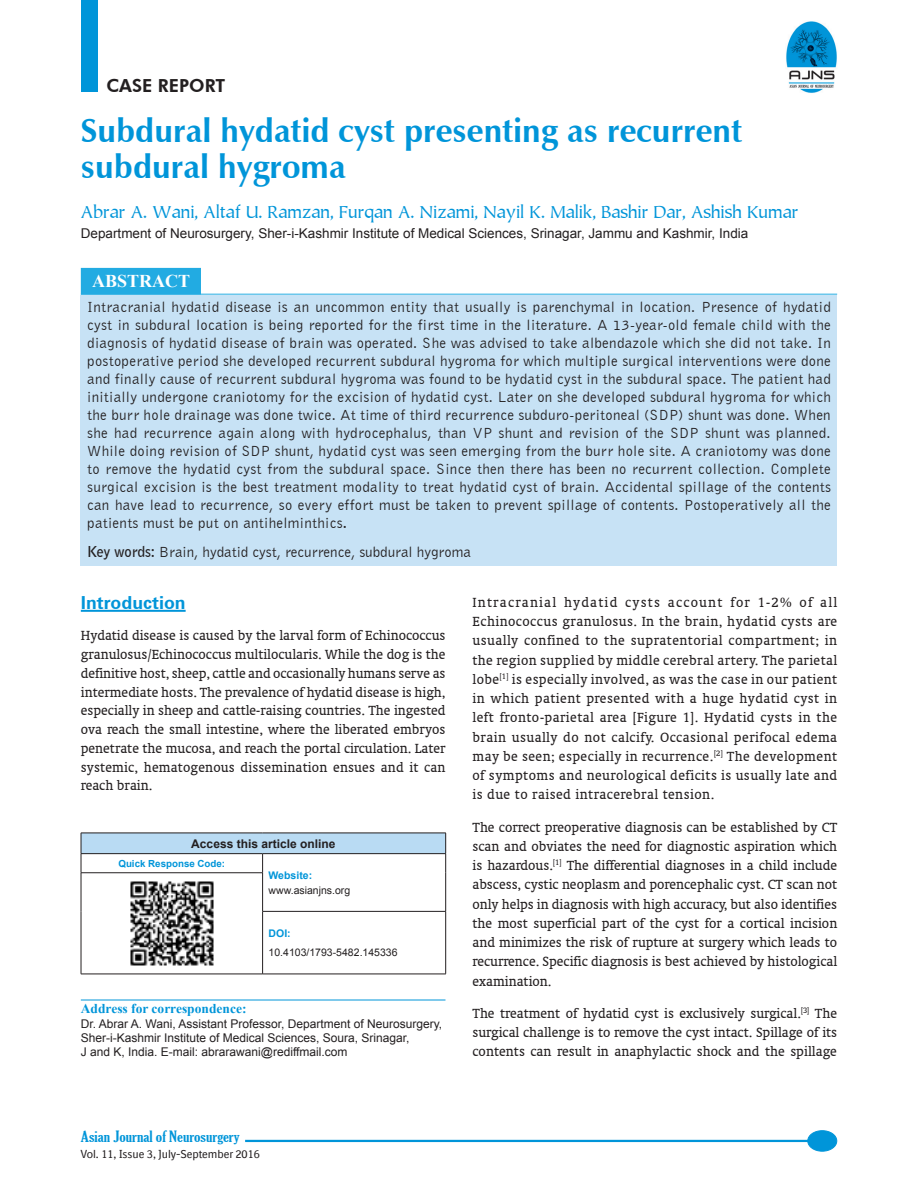
<style>
.page{position:relative;width:918px;height:1188px;background:#fff}
.page>*{position:absolute;margin:0;border:0;box-sizing:border-box;transform-origin:0 0}
.AT{font:700 33px/36px "Zapf Humanist 601 BT";color:#0095d9}
.t1{font:700 18px "Zurich BT";color:#0095d9}
.AH{font:800 18px "Futura BT";color:#231f20}
.ABSH{font:700 18px "Times New Roman";color:#fff}
.AU{font:16.5px "Tiplo";color:#0095d9}
.TX{font:15px/19.4px "Oranda BT";letter-spacing:.005em;color:#231f20;text-align:justify}
.ABS{font:15px/18px "Bell Gothic BT";letter-spacing:.02em;color:#231f20;text-align:justify}
.KWD{font:15px "Bell Gothic BT";color:#231f20}
.RF{font:extra-condensed 15px "Gloucester";color:#0095d9;scale:1.25 1}
.AFF{font:13.5px "Arial";color:#231f20}
.ADD{font:700 13.5px "Times New Roman";color:#0095d9}
.ADD-2{font:12px/14.4px "Arial";color:#231f20}
.AAO{font:700 12px "Arial";color:#231f20}
.RF_RECTO_1{font:11.25px "BI Sans";letter-spacing:-.005em;color:#231f20}
.DOI{font:10.5px "Arial";color:#231f20}
.WEB_ID{font:10.5px "Arial";color:#231f20}
.WEBSITE{font:700 10.5px "Arial";color:#0095d9}
.QRC{font:700 9.75px "Arial";color:#0095d9}
.s1{font-weight:700}
</style>
<div class="page">
<div style="left:808px;top:1131px;width:29px;height:20px;background:#0095d9;border-radius:50%"></div>
<div style="left:807px;top:1130px;width:30px;height:22px;border:1px solid #0095d9;border-radius:50%"></div>
<hr style="left:245px;top:1140px;width:567px;height:2px;background:#0095d9">
<img style="left:786px;top:21px;width:51px;height:72px">
<hr style="left:81px;top:610px;width:105px;height:2px;background:#0095d9">
<hr style="left:81px;top:1000px;width:365px;height:1px;background:#0095d9">
<div style="left:81px;top:0;width:17px;height:92px;background:#0095d9"></div>
<div style="left:81px;top:295px;width:756px;height:271px;background:#c7e2f5"></div>
<div style="left:81px;top:268px;width:120px;height:27px;background:#22abe2"></div>
<hr style="left:81px;top:294px;width:756px;height:1px;background:#22abe2">
<div style="left:81px;top:833px;width:365px;height:21px;background:#b9dbf3"></div>
<hr style="left:81px;top:833px;width:182px;height:1px;background:#231f20">
<hr style="left:263px;top:833px;width:183px;height:1px;background:#231f20">
<hr style="left:81px;top:853px;width:182px;height:1px;background:#231f20">
<svg style="left:81px;top:833px;width:1px;height:39px"></svg>
<hr style="left:263px;top:853px;width:183px;height:1px;background:#231f20">
<svg style="left:445px;top:833px;width:1px;height:40px"></svg>
<hr style="left:445px;top:873px;width:1px;height:38px;background:#231f20">
<hr style="left:81px;top:872px;width:182px;height:1px;background:#231f20">
<hr style="left:81px;top:873px;width:1px;height:38px;background:#231f20">
<hr style="left:81px;top:911px;width:1px;height:63px;background:#231f20">
<hr style="left:81px;top:974px;width:182px;height:1px;background:#231f20">
<hr style="left:262px;top:911px;width:184px;height:1px;background:#231f20">
<hr style="left:445px;top:912px;width:1px;height:62px;background:#231f20">
<hr style="left:263px;top:974px;width:183px;height:1px;background:#231f20">
<svg style="left:262px;top:854px;width:1px;height:19px"></svg>
<hr style="left:262px;top:873px;width:1px;height:38px;background:#231f20">
<hr style="left:262px;top:912px;width:1px;height:62px;background:#231f20">
<img style="left:130px;top:881px;width:84px;height:85px">
<p class="AH" style="left:106px;top:75px;width:120px">CASE REPORT</p>
<p class="AT" style="left:81px;top:113px;width:663px">Subdural hydatid cyst presenting as recurrent subdural hygroma</p>
<p class="AU" style="left:81px;top:204px;width:719px">Abrar A. Wani, Altaf U. Ramzan, Furqan A. Nizami, Nayil K. Malik, Bashir Dar, Ashish Kumar</p>
<p class="AFF" style="left:81px;top:225px;width:669px">Department of Neurosurgery, Sher‑i‑Kashmir Institute of Medical Sciences, Srinagar, Jammu and Kashmir, India</p>
<p class="ABSH" style="left:92px;top:269px;width:100px">ABSTRACT</p>
<p class="ABS" style="left:87px;top:298px;width:745px">Intracranial hydatid disease is an uncommon entity that usually is parenchymal in location. Presence of hydatid cyst in subdural location is being reported for the first time in the literature. A 13‑year‑old female child with the diagnosis of hydatid disease of brain was operated. She was advised to take albendazole which she did not take. In postoperative period she developed recurrent subdural hygroma for which multiple surgical interventions were done and finally cause of recurrent subdural hygroma was found to be hydatid cyst in the subdural space. The patient had initially undergone craniotomy for the excision of hydatid cyst. Later on she developed subdural hygroma for which the burr hole drainage was done twice. At time of third recurrence subduro‑peritoneal (SDP) shunt was done. When she had recurrence again along with hydrocephalus, than VP shunt and revision of the SDP shunt was planned.<br>While doing revision of SDP shunt, hydatid cyst was seen emerging from the burr hole site. A craniotomy was done to remove the hydatid cyst from the subdural space. Since then there has been no recurrent collection. Complete surgical excision is the best treatment modality to treat hydatid cyst of brain. Accidental spillage of the contents can have lead to recurrence, so every effort must be taken to prevent spillage of contents. Postoperatively all the patients must be put on antihelminthics<span class="s1">.</span></p>
<p class="KWD" style="left:87px;top:543px;width:385px"><span class="s1">Key words:</span> Brain, hydatid cyst, recurrence, subdural hygroma</p>
<h1 class="t1" style="left:81px;top:592px;width:106px">Introduction</h1>
<p class="TX" style="left:81px;top:626px;width:366px;line-height:18.8px">Hydatid disease is caused by the larval form of Echinococcus granulosus/Echinococcus multilocularis. While the dog is the definitive host, sheep, cattle and occasionally humans serve as intermediate hosts. The prevalence of hydatid disease is high, especially in sheep and cattle‑raising countries. The ingested ova reach the small intestine, where the liberated embryos penetrate the mucosa, and reach the portal circulation. Later systemic, hematogenous dissemination ensues and it can reach brain.</p>
<p class="AAO" style="left:191px;top:836px;width:146px">Access this article online</p>
<p class="QRC" style="left:118px;top:857px;width:108px">Quick Response Code:</p>
<p class="WEBSITE" style="left:269px;top:868px;width:45px">Website:</p>
<p class="WEB_ID" style="left:269px;top:884px;width:83px">www.asianjns.org</p>
<p class="WEBSITE" style="left:269px;top:927px;width:24px">DOI:</p>
<p class="DOI" style="left:269px;top:945px;width:131px">10.4103/1793-5482.145336</p>
<p class="ADD" style="left:81px;top:999px;width:167px">Address for correspondence:</p>
<p class="ADD-2" style="left:81px;top:1016px;width:363px">Dr. Abrar A. Wani, Assistant Professor, Department of Neurosurgery,<br>Sher‑i‑Kashmir Institute of Medical Sciences, Soura, Srinagar,<br>J and K, India. E‑mail: abrarawani@rediffmail.com</p>
<p class="TX" style="left:472px;top:592px;width:366px">Intracranial hydatid cysts account for 1‑2% of all Echinococcus granulosus. In the brain, hydatid cysts are usually confined to the supratentorial compartment; in the region supplied by middle cerebral artery. The parietal lobe<sup>[1]</sup> is especially involved, as was the case in our patient in which patient presented with a huge hydatid cyst in left fronto‑parietal area [Figure 1]. Hydatid cysts in the brain usually do not calcify. Occasional perifocal edema may be seen; especially in recurrence.<sup>[2]</sup> The development of symptoms and neurological deficits is usually late and is due to raised intracerebral tension.</p>
<p class="TX" style="left:472px;top:817px;width:366px">The correct preoperative diagnosis can be established by CT scan and obviates the need for diagnostic aspiration which is hazardous.<sup>[1]</sup> The differential diagnoses in a child include abscess, cystic neoplasm and porencephalic cyst. CT scan not only helps in diagnosis with high accuracy, but also identifies the most superficial part of the cyst for a cortical incision and minimizes the risk of rupture at surgery which leads to recurrence. Specific diagnosis is best achieved by histological examination.</p>
<p class="TX" style="left:472px;top:1003px;width:366px">The treatment of hydatid cyst is exclusively surgical.<sup>[3]</sup> The surgical challenge is to remove the cyst intact. Spillage of its contents can result in anaphylactic shock and the spillage</p>
<p class="RF" style="left:81px;top:1128px;width:129px">Asian Journal of Neurosurgery</p>
<p class="RF_RECTO_1" style="left:81px;top:1148px;width:181px">Vol. 11, Issue 3, July‑September 2016</p>
</div>
